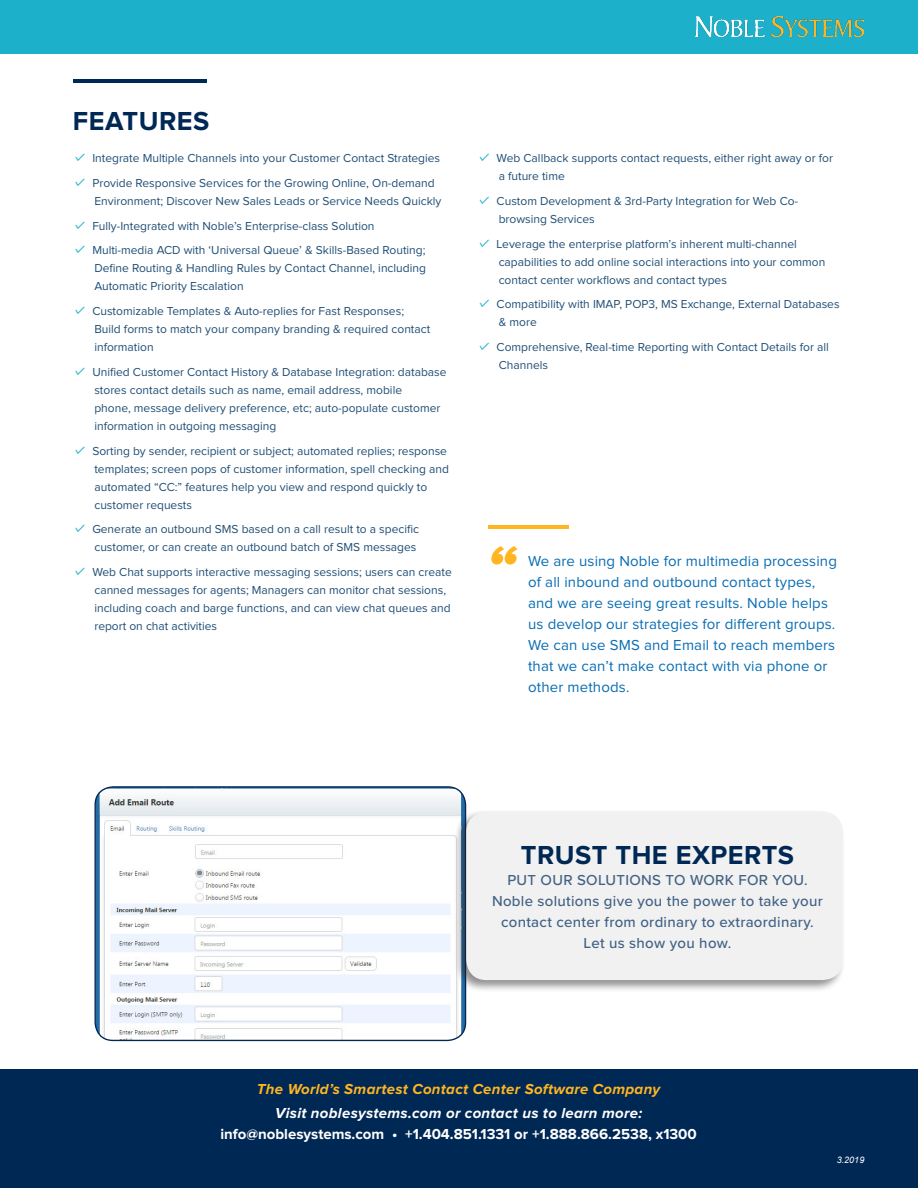
<style>
.page{position:relative;width:918px;height:1188px;background:#fff}
.page>*{position:absolute;margin:0;border:0;box-sizing:border-box;transform-origin:0 0}
.t1{font:italic 900 54px "Proxima Nova A";color:#ffb620}
.t2{font:700 27px "Proxima Nova";letter-spacing:.02em;color:#002855}
.t3{font:15px/21px "Proxima Nova";letter-spacing:.01em;color:#096db3}
.t4{font:500 15px/21px "Proxima Nova";letter-spacing:.02em;color:#416185;text-align:center}
.t5{font:700 15px/21px "Proxima Nova";color:#fff;text-align:center}
.t6{font:italic 700 15px "Proxima Nova";letter-spacing:.02em;color:#ffb620}
.Paragraph_Style10{font:12px/18px "Proxima Nova";color:#204e75}
.t7{font:italic 9px "Arial";color:#fff}
.s1{font-style:italic}
</style>
<div class="page">
<div style="left:0;top:0;width:918px;height:54px;background:#1cb0ca"></div>
<div style="left:0;top:1070px;width:918px;height:118px;background:#002855"></div>
<img style="left:696px;top:17px;width:168px;height:19px">
<img style="left:96px;top:787px;width:370px;height:253px">
<div style="left:94px;top:786px;width:372px;height:255px;border:1px solid #002855;border-radius:18px"></div>
<div style="left:454px;top:809px;width:392px;height:184px;background:#231f20;opacity:.5"></div>
<div style="left:466px;top:812px;width:377px;height:168px;background:#f1f1f1;border-radius:20px"></div>
<hr style="left:488px;top:526px;width:81px;height:3px;background:#ffb620">
<hr style="left:73px;top:80px;width:133px;height:3px;background:#002855">
<p class="t2" style="left:73px;top:105px;width:138px">FEATURES</p>
<p class="Paragraph_Style10" style="left:92px;top:149px;width:349px">Integrate Multiple Channels into your Customer Contact Strategies</p>
<p class="Paragraph_Style10" style="left:92px;top:174px;width:351px">Provide Responsive Services for the Growing Online, On-demand<br>Environment; Discover New Sales Leads or Service Needs Quickly</p>
<p class="Paragraph_Style10" style="left:92px;top:217px;width:284px">Fully-Integrated with Noble’s Enterprise-class Solution</p>
<p class="Paragraph_Style10" style="left:92px;top:242px;width:335px;text-align:justify">Multi-media ACD with ‘Universal Queue’ &amp; Skills-Based Routing; Define Routing &amp; Handling Rules by Contact Channel, including Automatic Priority Escalation</p>
<p class="Paragraph_Style10" style="left:92px;top:302px;width:339px">Customizable Templates &amp; Auto-replies for Fast Responses;<br>Build forms to match your company branding &amp; required contact information</p>
<p class="Paragraph_Style10" style="left:92px;top:363px;width:356px">Unified Customer Contact History &amp; Database Integration: database stores contact details such as name, email address, mobile<br>phone, message delivery preference, etc; auto-populate customer information in outgoing messaging</p>
<p class="Paragraph_Style10" style="left:92px;top:442px;width:358px">Sorting by sender, recipient or subject; automated replies; response templates; screen pops of customer information, spell checking and automated “CC:” features help you view and respond quickly to customer requests</p>
<p class="Paragraph_Style10" style="left:92px;top:521px;width:328px">Generate an outbound SMS based on a call result to a specific customer, or can create an outbound batch of SMS messages</p>
<p class="Paragraph_Style10" style="left:92px;top:563px;width:361px">Web Chat supports interactive messaging sessions; users can create canned messages for agents; Managers can monitor chat sessions, including coach and barge functions, and can view chat queues and report on chat activities</p>
<p class="Paragraph_Style10" style="left:497px;top:149px;width:338px">Web Callback supports contact requests, either right away or for a future time</p>
<p class="Paragraph_Style10" style="left:497px;top:192px;width:303px">Custom Development &amp; 3rd-Party Integration for Web Co&shy;browsing Services</p>
<p class="Paragraph_Style10" style="left:497px;top:235px;width:330px">Leverage the enterprise platform’s inherent multi-channel capabilities to add online social interactions into your common contact center workflows and contact types</p>
<p class="Paragraph_Style10" style="left:497px;top:296px;width:344px">Compatibility with IMAP, POP3, MS Exchange, External Databases &amp; more</p>
<p class="Paragraph_Style10" style="left:497px;top:338px;width:334px">Comprehensive, Real-time Reporting with Contact Details for all<br>Channels</p>
<p class="t1" style="left:488px;top:533px;width:30px">“</p>
<p class="t3" style="left:528px;top:551px;width:310px">We are using Noble for multimedia processing of all inbound and outbound contact types, and we are seeing great results. Noble helps us develop our strategies for different groups.<br>We can use SMS and Email to reach members that we can’t make contact with via phone or other methods.</p>
<p class="t2" style="left:521px;top:840px;width:275px">TRUST THE EXPERTS</p>
<p class="t4" style="left:507px;top:869px;width:302px">PUT OUR SOLUTIONS TO WORK FOR YOU.</p>
<p class="t4" style="left:492px;top:890px;width:332px">Noble solutions give you the power to take your contact center from ordinary to extraordinary.</p>
<p class="t4" style="left:584px;top:932px;width:149px">Let us show you how.</p>
<p class="t6" style="left:257px;top:1081px;width:405px">The World’s Smartest Contact Center Software Company</p>
<p class="t5" style="left:220px;top:1103px;width:478px"><span class="s1">Visit noblesystems.com or contact us to learn more: </span>info@noblesystems.com • +1.404.851.1331 or +1.888.866.2538, x1300</p>
<p class="t7" style="left:837px;top:1154px;width:29px">3.2019</p>
</div>
